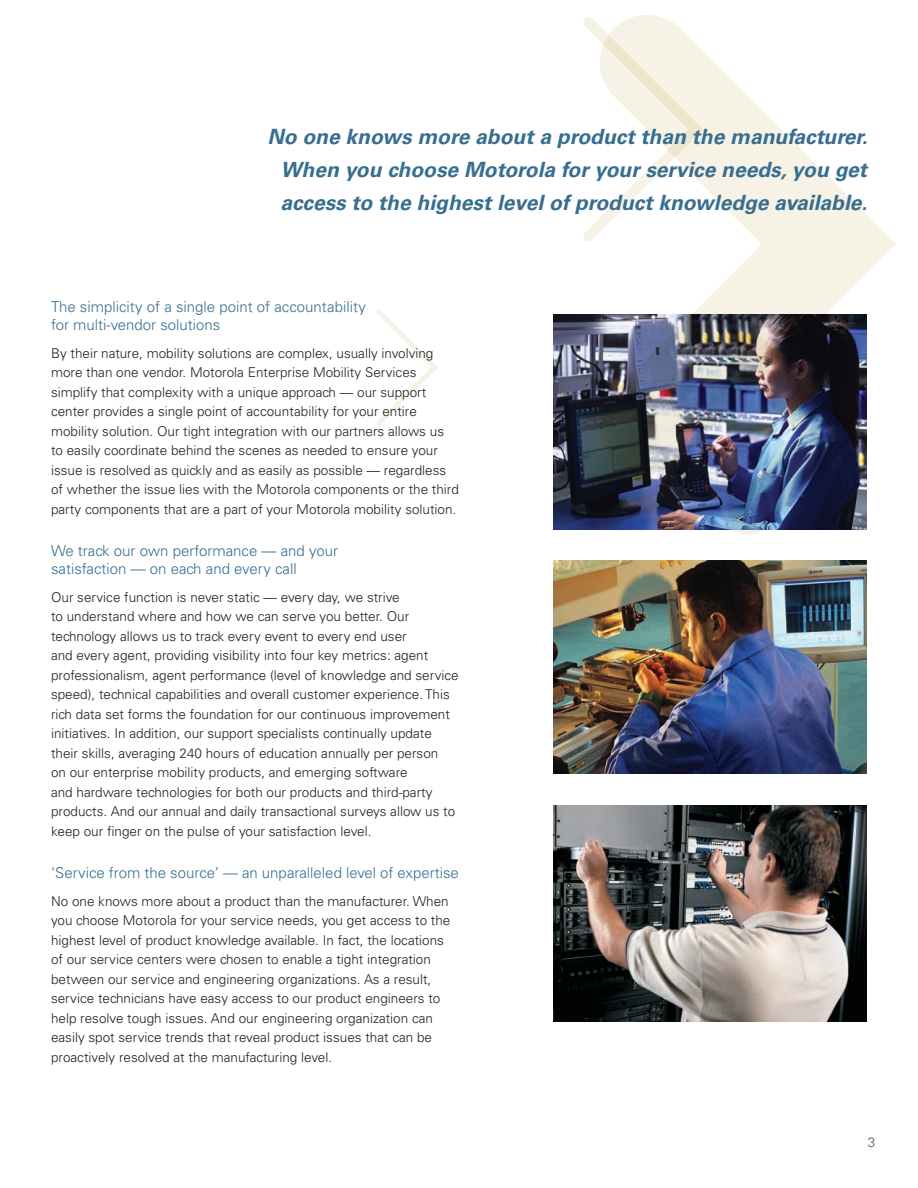
<style>
.page{position:relative;width:918px;height:1188px;background:#fff}
.page>*{position:absolute;margin:0;border:0;box-sizing:border-box;transform-origin:0 0}
.Body_copy{font:italic 700 21px/33px "Univers LT Std";color:#386e8f;text-align:justify}
.Level_2_head{font:300 15px/18px "Univers LT Std";color:#386e8f}
.Body_copy-2{font:300 13.5px/19.5px "Univers LT Std";color:#231f20}
.Product_name_Descrip{font:300 13.5px "Univers LT Std";color:#45555f}
</style>
<div class="page">
<img style="left:553px;top:314px;width:314px;height:216px">
<svg style="left:598px;top:15px;width:298px;height:460px"></svg>
<svg style="left:376px;top:309px;width:62px;height:117px"></svg>
<img style="left:726px;top:332px;width:132px;height:203px">
<svg style="left:583px;top:17px;width:120px;height:225px"></svg>
<img style="left:553px;top:560px;width:314px;height:214px">
<img style="left:553px;top:806px;width:314px;height:216px">
<p class="Body_copy" style="left:280px;top:120px;width:594px;text-indent:-13px">No one knows more abouta productthan the manufacturer.<br>When you choose Motorola foryourservice needs,you get access to the highestlevelofproductknowledge available.</p>
<p class="Level_2_head" style="left:51px;top:298px;width:316px">The simplicity of a single point of accountability for multi-vendor solutions</p>
<p class="Body_copy-2" style="left:51px;top:343px;width:409px">By their nature, mobility solutions are complex, usually involving more than one vendor. Motorola Enterprise Mobility Services simplify that complexity with a unique approach — our support center provides a single point of accountability for your entire mobility solution. Our tight integration with our partners allows us to easily coordinate behind the scenes as needed to ensure your issue is resolved as quickly and as easily as possible — regardless of whether the issue lies with the Motorola components or the third party components that are a part of your Motorola mobility solution.</p>
<p class="Level_2_head" style="left:51px;top:542px;width:288px">We track our own performance — and your satisfaction — on each and every call</p>
<p class="Body_copy-2" style="left:51px;top:587px;width:409px">Our service function is never static — every day, we strive<br>to understand where and how we can serve you better. Our technology allows us to track every event to every end user<br>and every agent, providing visibility into four key metrics: agent professionalism, agent performance (level of knowledge and service speed), technical capabilities and overall customer experience. This rich data set forms the foundation for our continuous improvement initiatives. In addition, our support specialists continually update their skills, averaging 240 hours of education annually per person<br>on our enterprise mobility products, and emerging software<br>and hardware technologies for both our products and third-party products. And our annual and daily transactional surveys allow us to keep our finger on the pulse of your satisfaction level.</p>
<p class="Level_2_head" style="left:51px;top:864px;width:409px">‘Service from the source’ — an unparalleled level of expertise</p>
<p class="Body_copy-2" style="left:51px;top:891px;width:401px">No one knows more about a product than the manufacturer. When you choose Motorola for your service needs, you get access to the highest level of product knowledge available. In fact, the locations of our service centers were chosen to enable a tight integration between our service and engineering organizations. As a result, service technicians have easy access to our product engineers to help resolve tough issues. And our engineering organization can easily spot service trends that reveal product issues that can be proactively resolved at the manufacturing level.</p>
<p class="Product_name_Descrip" style="left:868px;top:1134px;width:9px">3</p>
</div>
